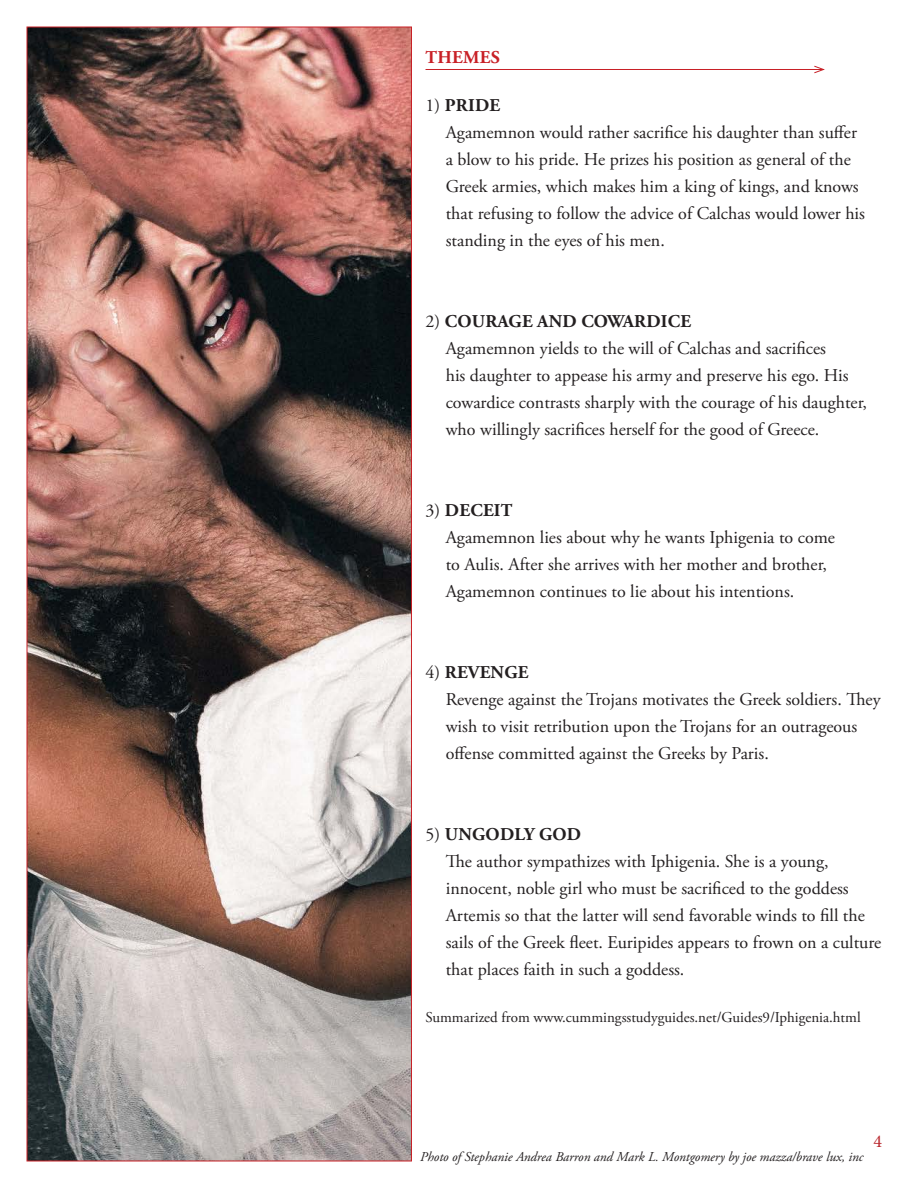
<style>
.page{position:relative;width:918px;height:1188px;background:#fff}
.page>*{position:absolute;margin:0;border:0;box-sizing:border-box;transform-origin:0 0}
.t1{font:18px/27px "Adobe Garamond Pro";color:#231f20}
.t2{font:700 18px "Adobe Garamond Pro";letter-spacing:.015em;color:#c82026}
.t3{font:18px "Minion Pro";color:#b9272d}
.t4{font:15px "Adobe Garamond Pro";color:#231f20}
.t5{font:italic 13.5px "Adobe Garamond Pro";color:#231f20}
.s1{font-weight:700}
</style>
<div class="page">
<img style="left:29px;top:29px;width:381px;height:1130px">
<hr style="left:426px;top:69px;width:397px;height:1px;background:#c82026">
<svg style="left:814px;top:65px;width:11px;height:9px"></svg>
<p class="t2" style="left:426px;top:47px;width:76px">THEMES</p>
<p class="t1" style="left:446px;top:93px;width:421px;text-indent:-20px">1) <span class="s1">PRIDE<br></span>Agamemnon would rather sacrifice his daughter than suffer a blow to his pride. He prizes his position as general of the Greek armies, which makes him a king of kings, and knows that refusing to follow the advice of Calchas would lower his standing in the eyes of his men.</p>
<p class="t1" style="left:446px;top:309px;width:423px;text-indent:-20px">2) <span class="s1">COURAGE AND COWARDICE<br></span>Agamemnon yields to the will of Calchas and sacrifices<br>his daughter to appease his army and preserve his ego. His cowardice contrasts sharply with the courage of his daughter, who willingly sacrifices herself for the good of Greece.</p>
<p class="t1" style="left:446px;top:498px;width:391px;text-indent:-20px">3) <span class="s1">DECEIT<br></span>Agamemnon lies about why he wants Iphigenia to come to Aulis. After she arrives with her mother and brother, Agamemnon continues to lie about his intentions.</p>
<p class="t1" style="left:446px;top:660px;width:436px;text-indent:-20px">4) <span class="s1">REVENGE<br></span>Revenge against the Trojans motivates the Greek soldiers. They wish to visit retribution upon the Trojans for an outrageous offense committed against the Greeks by Paris.</p>
<p class="t1" style="left:446px;top:822px;width:437px;text-indent:-20px">5) <span class="s1">UNGODLY GOD<br></span>The author sympathizes with Iphigenia. She is a young, innocent, noble girl who must be sacrificed to the goddess Artemis so that the latter will send favorable winds to fill the sails of the Greek fleet. Euripides appears to frown on a culture that places faith in such a goddess.</p>
<p class="t4" style="left:426px;top:1008px;width:437px">Summarized from www.cummingsstudyguides.net/Guides9/Iphigenia.html</p>
<p class="t5" style="left:420px;top:1149px;width:445px">Photo of Stephanie Andrea Barron and Mark L. Montgomery by joe mazza/brave lux, inc</p>
<p class="t3" style="left:873px;top:1129px;width:10px">4</p>
</div>
